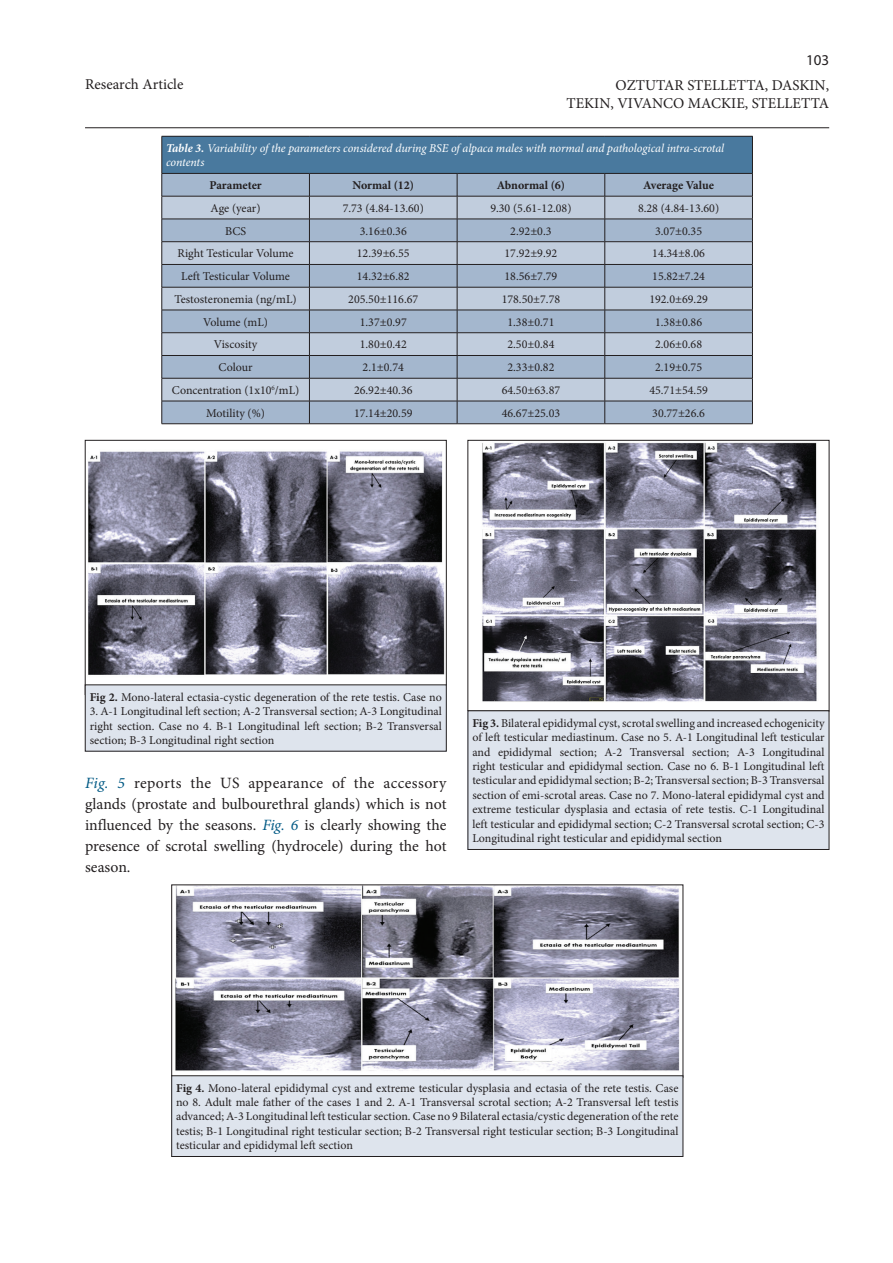
<style>
.page{position:relative;width:893px;height:1263px;background:#fff}
.page>*{position:absolute;margin:0;border:0;box-sizing:border-box;transform-origin:0 0}
.t1{font:15.75px/20.9px "Minion Pro";color:#231f20;text-align:justify}
.t2{font:15px/18px "Minion Pro";color:#231f20;text-align:right}
.t3{font:15px "Myriad Pro";color:#231f20}
.t4{font:12px/14.4px "Minion Pro";color:#231f20;text-align:justify}
.t5{font:italic 12px/14.4px "Minion Pro";letter-spacing:-.01em;color:#fff}
.t6{font:700 12px "Minion Pro";letter-spacing:-.005em;color:#231f20}
.s1{font-weight:700}
.s2{font-style:italic;color:#005984}
</style>
<div class="page">
<hr style="left:85px;top:127px;width:744px;height:1px;background:#231f20">
<img style="left:87px;top:451px;width:357px;height:234px">
<div style="left:85px;top:685px;width:361px;height:66px;background:#dee4ed"></div>
<img style="left:175px;top:887px;width:505px;height:184px">
<div style="left:172px;top:1076px;width:511px;height:80px;background:#dee4ed"></div>
<div style="left:171px;top:1075px;width:512px;height:82px;border:1px solid #231f20"></div>
<img style="left:482px;top:442px;width:335px;height:260px">
<div style="left:468px;top:440px;width:361px;height:271px;border:1px solid #231f20"></div>
<div style="left:468px;top:711px;width:361px;height:138px;background:#dee4ed"></div>
<div style="left:468px;top:711px;width:361px;height:139px;border:1px solid #231f20"></div>
<div style="left:162px;top:136px;width:590px;height:37px;background:#49799e"></div>
<hr style="left:162px;top:136px;width:147px;height:1px;background:#231f20">
<hr style="left:162px;top:136px;width:1px;height:37px;background:#231f20">
<hr style="left:309px;top:136px;width:148px;height:1px;background:#231f20">
<hr style="left:457px;top:136px;width:148px;height:1px;background:#231f20">
<hr style="left:605px;top:136px;width:148px;height:1px;background:#231f20">
<hr style="left:752px;top:136px;width:1px;height:37px;background:#231f20">
<svg style="left:162px;top:173px;width:591px;height:251px;background:#a9b8cb"></svg>
<hr style="left:162px;top:196px;width:147px;height:1px;background:#231f20">
<hr style="left:309px;top:196px;width:148px;height:1px;background:#231f20">
<hr style="left:457px;top:196px;width:148px;height:1px;background:#231f20">
<hr style="left:605px;top:196px;width:148px;height:1px;background:#231f20">
<p class="t2" style="left:85px;top:75px;width:100px">Research Article</p>
<p class="t3" style="left:806px;top:51px;width:25px">103</p>
<p class="t2" style="left:566px;top:76px;width:264px">OZTUTAR STELLETTA, DASKIN,<br>TEKIN, VIVANCO MACKIE, STELLETTA</p>
<p class="t5" style="left:166px;top:141px;width:560px"><span class="s1">Table 3.</span> Variability of the parameters considered during BSE of alpaca males with normal and pathological intra-scrotal contents</p>
<p class="t6" style="left:209px;top:177px;width:54px">Parameter</p>
<p class="t6" style="left:352px;top:177px;width:63px">Normal (12)</p>
<p class="t6" style="left:497px;top:177px;width:70px">Abnormal (6)</p>
<p class="t6" style="left:643px;top:177px;width:73px">Average Value</p>
<p class="t4" style="left:211px;top:201px;width:51px">Age (year)</p>
<p class="t4" style="left:343px;top:201px;width:83px">7.73 (4.84-13.60)</p>
<p class="t4" style="left:490px;top:201px;width:83px">9.30 (5.61-12.08)</p>
<p class="t4" style="left:638px;top:201px;width:83px">8.28 (4.84-13.60)</p>
<p class="t4" style="left:225px;top:224px;width:22px">BCS</p>
<p class="t4" style="left:360px;top:224px;width:48px">3.16±0.36</p>
<p class="t4" style="left:510px;top:224px;width:43px">2.92±0.3</p>
<p class="t4" style="left:655px;top:224px;width:48px">3.07±0.35</p>
<p class="t4" style="left:178px;top:246px;width:118px">Right Testicular Volume</p>
<p class="t4" style="left:357px;top:246px;width:54px">12.39±6.55</p>
<p class="t4" style="left:505px;top:246px;width:54px">17.92±9.92</p>
<p class="t4" style="left:652px;top:246px;width:54px">14.34±8.06</p>
<p class="t4" style="left:181px;top:269px;width:110px">Left Testicular Volume</p>
<p class="t4" style="left:357px;top:269px;width:54px">14.32±6.82</p>
<p class="t4" style="left:505px;top:269px;width:54px">18.56±7.79</p>
<p class="t4" style="left:652px;top:269px;width:54px">15.82±7.24</p>
<p class="t4" style="left:175px;top:292px;width:124px">Testosteronemia (ng/mL)</p>
<p class="t4" style="left:348px;top:292px;width:72px">205.50±116.67</p>
<p class="t4" style="left:502px;top:292px;width:60px">178.50±7.78</p>
<p class="t4" style="left:649px;top:292px;width:60px">192.0±69.29</p>
<p class="t4" style="left:203px;top:315px;width:66px">Volume (mL)</p>
<p class="t4" style="left:360px;top:315px;width:48px">1.37±0.97</p>
<p class="t4" style="left:507px;top:315px;width:48px">1.38±0.71</p>
<p class="t4" style="left:655px;top:315px;width:48px">1.38±0.86</p>
<p class="t4" style="left:214px;top:337px;width:45px">Viscosity</p>
<p class="t4" style="left:360px;top:337px;width:48px">1.80±0.42</p>
<p class="t4" style="left:507px;top:337px;width:48px">2.50±0.84</p>
<p class="t4" style="left:655px;top:337px;width:48px">2.06±0.68</p>
<p class="t4" style="left:219px;top:360px;width:36px">Colour</p>
<p class="t4" style="left:363px;top:360px;width:43px">2.1±0.74</p>
<p class="t4" style="left:507px;top:360px;width:48px">2.33±0.82</p>
<p class="t4" style="left:655px;top:360px;width:48px">2.19±0.75</p>
<p class="t4" style="left:172px;top:383px;width:129px">Concentration (1x10<sup>6</sup>/mL)</p>
<p class="t4" style="left:354px;top:383px;width:60px">26.92±40.36</p>
<p class="t4" style="left:502px;top:383px;width:60px">64.50±63.87</p>
<p class="t4" style="left:649px;top:383px;width:60px">45.71±54.59</p>
<p class="t4" style="left:206px;top:406px;width:60px">Motility (%)</p>
<p class="t4" style="left:354px;top:406px;width:60px">17.14±20.59</p>
<p class="t4" style="left:502px;top:406px;width:60px">46.67±25.03</p>
<p class="t4" style="left:652px;top:406px;width:54px">30.77±26.6</p>
<p class="t4" style="left:90px;top:690px;width:354px"><span class="s1">Fig 2.</span> Mono-lateral ectasia-cystic degeneration of the rete testis. Case no</p>
<p class="t4" style="left:90px;top:704px;width:354px">3. A-1 Longitudinal left section; A-2 Transversal section; A-3 Longitudinal right section. Case no 4. B-1 Longitudinal left section; B-2 Transversal section; B-3 Longitudinal right section</p>
<h1 class="t1" style="left:85px;top:773px;width:363px"><span class="s2">Fig. 5</span> reports the US appearance of the accessory glands (prostate and bulbourethral glands) which is not influenced by the seasons. <span class="s2">Fig. 6</span> is clearly showing the presence of scrotal swelling (hydrocele) during the hot season.</h1>
<p class="t4" style="left:472px;top:716px;width:354px"><span class="s1">Fig 3.</span> Bilateral epididymal cyst, scrotal swelling and increased echogenicity of left testicular mediastinum. Case no 5. A-1 Longitudinal left testicular and epididymal section; A-2 Transversal section; A-3 Longitudinal right testicular and epididymal section. Case no 6. B-1 Longitudinal left testicular and epididymal section; B-2; Transversal section; B-3 Transversal section of emi-scrotal areas. Case no 7. Mono-lateral epididymal cyst and extreme testicular dysplasia and ectasia of rete testis. C-1 Longitudinal left testicular and epididymal section; C-2 Transversal scrotal section; C-3<br>Longitudinal right testicular and epididymal section</p>
<p class="t4" style="left:176px;top:1081px;width:504px"><span class="s1">Fig 4.</span> Mono-lateral epididymal cyst and extreme testicular dysplasia and ectasia of the rete testis. Case no 8. Adult male father of the cases 1 and 2. A-1 Transversal scrotal section; A-2 Transversal left testis advanced; A-3 Longitudinal left testicular section. Case no 9 Bilateral ectasia/cystic degeneration of the rete testis; B-1 Longitudinal right testicular section; B-2 Transversal right testicular section; B-3 Longitudinal testicular and epididymal left section</p>
</div>
